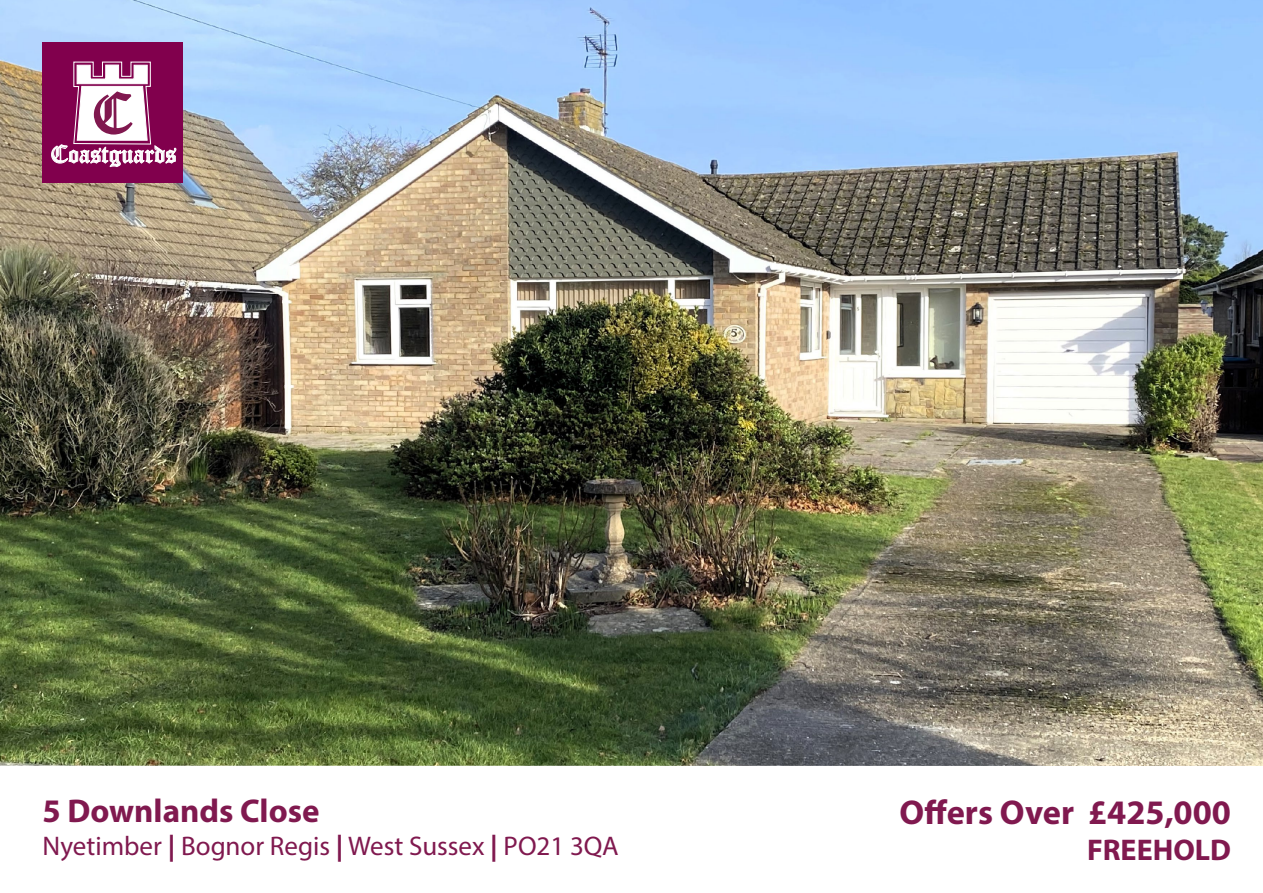
<style>
.page{position:relative;width:1263px;height:893px;background:#fff}
.page>*{position:absolute;margin:0;border:0;box-sizing:border-box;transform-origin:0 0}
.t1{font:57.3px "Old English Text";color:#80184f}
.t2{font:700 34.5px "Myriad Pro";color:#80194f}
.t3{font:700 33px "Myriad Pro";color:#80194f}
.t4{font:700 30px "Myriad Pro";color:#80194f}
.t5{font:27px "Myriad Pro";color:#80194f}
.t6{font:25.05px "Old English Text";color:#fff}
.s1{font-weight:700}
</style>
<div class="page">
<img style="left:0;top:0;width:1263px;height:765px">
<div style="left:43px;top:43px;width:140px;height:140px;background:#81004d"></div>
<svg style="left:51px;top:61px;width:126px;height:106px"></svg>
<svg style="left:0;top:765px;width:1263px;height:1px"></svg>
<h1 class="t1" style="left:91px;top:76px;width:43px">C</h1>
<p class="t6" style="left:50px;top:138px;width:128px">Coastguards</p>
<p class="t3" style="left:43px;top:790px;width:278px">5 Downlands Close</p>
<p class="t5" style="left:43px;top:829px;width:578px">Nyetimber <span class="s1">|</span> Bognor Regis <span class="s1">|</span> West Sussex <span class="s1">|</span> PO21 3QA</p>
<p class="t2" style="left:899px;top:789px;width:333px">Offers Over £425,000</p>
<p class="t4" style="left:1087px;top:830px;width:146px">FREEHOLD</p>
</div>
